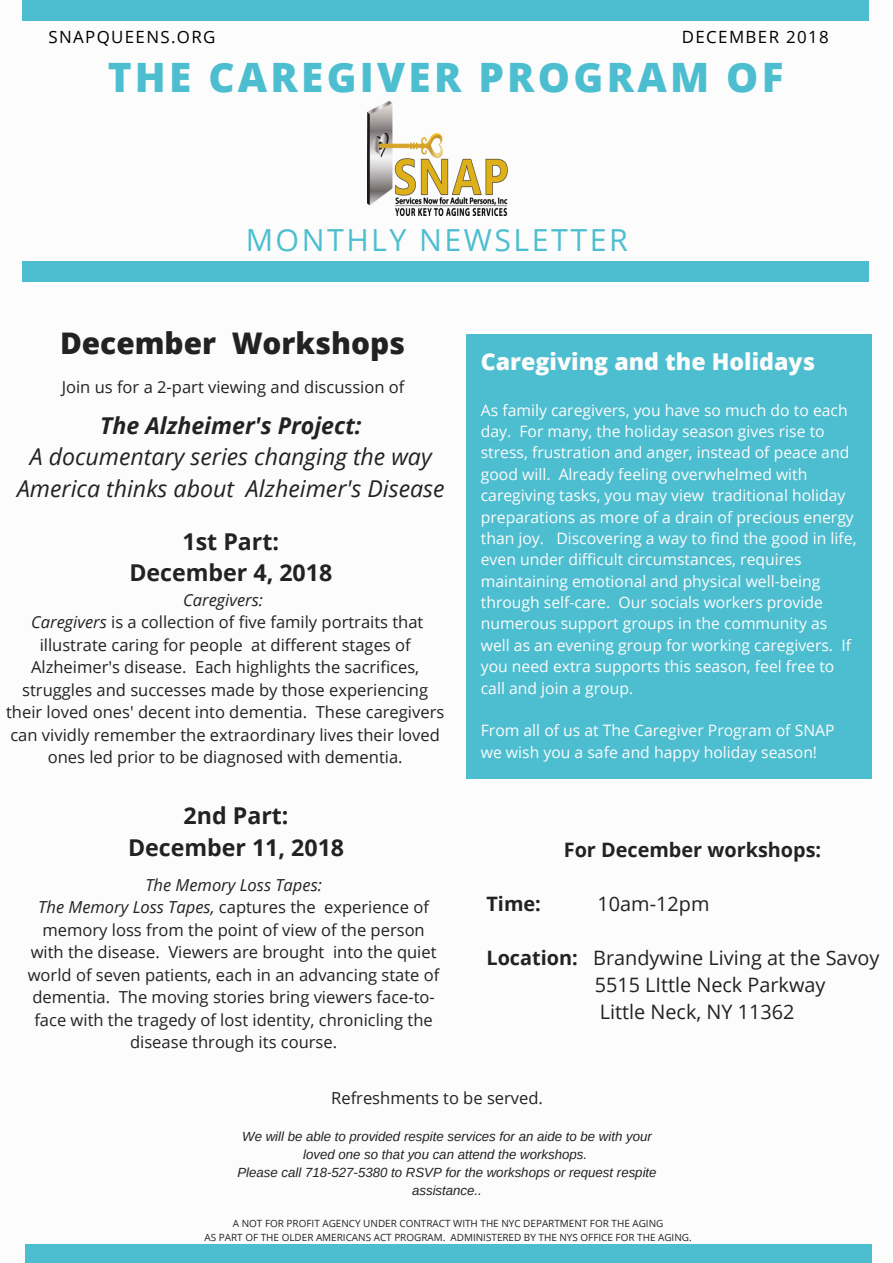
<style>
.page{position:relative;width:893px;height:1263px;background:#fff}
.page>*{position:absolute;margin:0;border:0;box-sizing:border-box;transform-origin:0 0}
.t1{font:800 40.5px "Open Sans";letter-spacing:.08em;color:#4dbed0}
.t2{font:30.45px "Open Sans";letter-spacing:.08em;color:#4dbed0}
.t3{font:800 29.85px "Open Sans";color:#222}
.t4{font:italic 23.25px/31.5px "Open Sans";color:#222;text-align:center}
.t5{font:700 23.25px/31.5px "Open Sans";color:#222;text-align:center}
.t6{font:800 23.25px "Open Sans";color:#fcfcfc}
.t7{font:italic 700 23.25px "Open Sans";color:#222}
.t8{font:19.8px/27px "Open Sans";color:#222}
.t9{font:700 19.8px "Open Sans";color:#222}
.t10{font:16.95px "Open Sans";letter-spacing:.08em;color:#000}
.t11{font:16.5px/22.5px "Open Sans";color:#222;text-align:center}
.t12{font:15.75px/21.5px "Open Sans";color:#fcfcfc}
.t13{font:italic 13.2px/18px "Arimo";color:#222;text-align:center}
.t14{font:9.9px/13.5px "Open Sans";color:#222;text-align:center}
.s1{font-style:italic}
.s2{font-weight:700}
</style>
<div class="page">
<div style="left:25px;top:1244px;width:846px;height:19px;background:#4dbed0"></div>
<div style="left:23px;top:0;width:846px;height:20px;background:#4dbed0"></div>
<div style="left:23px;top:261px;width:846px;height:20px;background:#4dbed0"></div>
<div style="left:466px;top:334px;width:405px;height:445px;background:#4dbed0"></div>
<img style="left:367px;top:101px;width:141px;height:114px">
<p class="t10" style="left:48px;top:25px;width:169px">SNAPQUEENS.ORG</p>
<p class="t10" style="left:682px;top:25px;width:148px">DECEMBER 2018</p>
<h1 class="t1" style="left:108px;top:49px;width:677px">THE CAREGIVER PROGRAM OF</h1>
<h2 class="t2" style="left:246px;top:219px;width:384px">MONTHLY NEWSLETTER</h2>
<h3 class="t3" style="left:60px;top:322px;width:347px">December Workshops</h3>
<p class="t11" style="left:62px;top:375px;width:344px">Join us for a 2-part viewing and discussion of</p>
<h3 class="t7" style="left:100px;top:409px;width:263px">The Alzheimer's Project:</h3>
<h3 class="t4" style="left:17px;top:440px;width:429px">A documentary series changing the way<br>America thinks about Alzheimer's Disease</h3>
<h3 class="t5" style="left:129px;top:525px;width:204px">1st Part:<br>December 4, 2018</h3>
<p class="t11" style="left:6px;top:588px;width:440px"><span class="s1">Caregivers:<br>Caregivers</span> is a collection of five family portraits that illustrate caring for people at different stages of Alzheimer's disease. Each highlights the sacrifices, struggles and successes made by those experiencing their loved ones' decent into dementia. These caregivers can vividly remember the extraordinary lives their loved ones led prior to be diagnosed with dementia.</p>
<h3 class="t5" style="left:128px;top:799px;width:218px">2nd Part:<br>December 11, 2018</h3>
<p class="t11" style="left:28px;top:873px;width:413px"><span class="s1">The Memory Loss Tapes:<br>The Memory Loss Tapes,</span> captures the experience of memory loss from the point of view of the person with the disease. Viewers are brought into the quiet world of seven patients, each in an advancing state of dementia. The moving stories bring viewers face-to&shy;face with the tragedy of lost identity, chronicling the disease through its course.</p>
<h3 class="t6" style="left:481px;top:346px;width:336px">Caregiving and the Holidays</h3>
<p class="t12" style="left:481px;top:399px;width:377px">As family caregivers, you have so much do to each day. For many, the holiday season gives rise to stress, frustration and anger, instead of peace and good will. Already feeling overwhelmed with caregiving tasks, you may view traditional holiday preparations as more of a drain of precious energy than joy. Discovering a way to find the good in life, even under difficult circumstances, requires maintaining emotional and physical well-being through self-care. Our socials workers provide numerous support groups in the community as well as an evening group for working caregivers. If you need extra supports this season, feel free to call and join a group.</p>
<p class="t12" style="left:481px;top:720px;width:355px">From all of us at The Caregiver Program of SNAP we wish you a safe and happy holiday season!</p>
<p class="t9" style="left:564px;top:836px;width:259px">For December workshops:</p>
<p class="t9" style="left:486px;top:890px;width:56px">Time:</p>
<p class="t8" style="left:598px;top:890px;width:113px">10am-12pm</p>
<p class="t8" style="left:595px;top:944px;width:286px;text-indent:-108px"><span class="s2">Location:</span> Brandywine Living at the Savoy<br>5515 LIttle Neck Parkway<br>Little Neck, NY 11362</p>
<p class="t11" style="left:331px;top:1086px;width:213px">Refreshments to be served.</p>
<p class="t13" style="left:237px;top:1127px;width:421px">We will be able to provided respite services for an aide to be with your loved one so that you can attend the workshops.<br>Please call 718-527-5380 to RSVP for the workshops or request respite assistance..</p>
<p class="t14" style="left:205px;top:1217px;width:489px">A NOT FOR PROFIT AGENCY UNDER CONTRACT WITH THE NYC DEPARTMENT FOR THE AGING<br>AS PART OF THE OLDER AMERICANS ACT PROGRAM. ADMINISTERED BY THE NYS OFFICE FOR THE AGING.</p>
</div>
